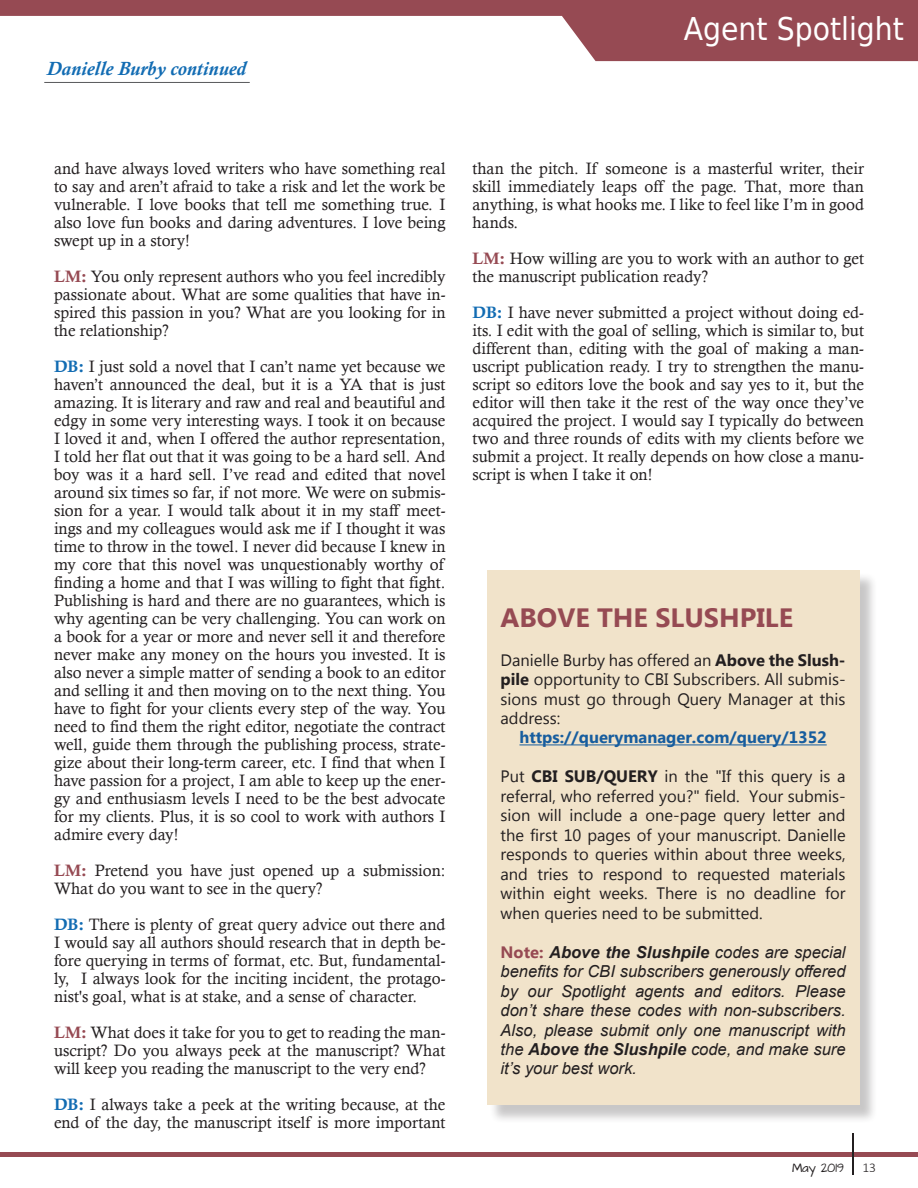
<style>
.page{position:relative;width:918px;height:1188px;background:#fff}
.page>*{position:absolute;margin:0;border:0;box-sizing:border-box;transform-origin:0 0}
.t1{font:31.5px "DejaVu Sans Condensed";color:#fff}
.At_Presstime_Paragra{font:700 26.4px "Myanmar Text";color:#964a53}
.t2{font:italic 700 19.5px "Calisto";color:#126cb3}
.At_Presstime_Paragra-2{font:16.5px/18px "Calisto";color:#231f20;text-align:justify}
.At_Presstime_Paragra-3{font:16.5px/19.5px "Myanmar Text";color:#231f20;text-align:justify}
.At_Presstime_Paragra-4{font:italic 16.5px/19.5px "Arial";color:#231f20;text-align:justify}
.At_Presstime_Paragra-5{font:700 16.5px "Myanmar Text";color:#175d9e}
.t3{font:300 13.5px "Calibri";color:#231f20}
.t4{font:10.2px "Architects Daughter";color:#231f20}
.s1{font-family:"Calis MT Bol";color:#964a53}
.s2{font-family:"Calis MT Bol";color:#126cb3}
.s3{font-weight:700}
.s4{font-family:"Myanmar Text";font-weight:700;font-style:normal;color:#964a53}
</style>
<div class="page">
<svg style="left:0;top:0;width:918px;height:61px;fill:#964a53"></svg>
<hr style="left:0;top:1153px;width:918px;height:4px;background:#964a53">
<hr style="left:852px;top:1133px;width:2px;height:42px;background:#231f20">
<hr style="left:44px;top:82px;width:206px;height:1px;background:#57585a">
<div style="left:489px;top:572px;width:389px;height:552px;background:#231f20;opacity:.25"></div>
<div style="left:487px;top:570px;width:372px;height:535px;background:#f1e3ca"></div>
<hr style="left:519px;top:744px;width:308px;height:1px;background:#175d9e">
<p class="t2" style="left:47px;top:57px;width:201px">Danielle Burby continued</p>
<p class="t1" style="left:684px;top:3px;width:222px">Agent Spotlight</p>
<p class="At_Presstime_Paragra-2" style="left:54px;top:159px;width:393px">and have always loved writers who have something real to say and aren’t afraid to take a risk and let the work be vulnerable. I love books that tell me something true. I also love fun books and daring adventures. I love being swept up in a story!</p>
<p class="At_Presstime_Paragra-2" style="left:54px;top:267px;width:393px"><span class="s1">LM:</span> You only represent authors who you feel incredibly passionate about. What are some qualities that have in&shy;spired this passion in you? What are you looking for in the relationship?</p>
<p class="At_Presstime_Paragra-2" style="left:54px;top:357px;width:393px"><span class="s2">DB:</span> I just sold a novel that I can’t name yet because we haven’t announced the deal, but it is a YA that is just amazing. It is literary and raw and real and beautiful and edgy in some very interesting ways. I took it on because I loved it and, when I offered the author representation, I told her flat out that it was going to be a hard sell. And boy was it a hard sell. I’ve read and edited that novel around six times so far, if not more. We were on submis&shy;sion for a year. I would talk about it in my staff meet&shy;ings and my colleagues would ask me if I thought it was time to throw in the towel. I never did because I knew in my core that this novel was unquestionably worthy of finding a home and that I was willing to fight that fight.<br>Publishing is hard and there are no guarantees, which is why agenting can be very challenging. You can work on a book for a year or more and never sell it and therefore never make any money on the hours you invested. It is also never a simple matter of sending a book to an editor and selling it and then moving on to the next thing. You have to fight for your clients every step of the way. You need to find them the right editor, negotiate the contract well, guide them through the publishing process, strate&shy;gize about their long-term career, etc. I find that when I have passion for a project, I am able to keep up the ener&shy;gy and enthusiasm levels I need to be the best advocate for my clients. Plus, it is so cool to work with authors I admire every day!</p>
<p class="At_Presstime_Paragra-2" style="left:54px;top:861px;width:393px"><span class="s1">LM:</span> Pretend you have just opened up a submission:<br>What do you want to see in the query?</p>
<p class="At_Presstime_Paragra-2" style="left:54px;top:915px;width:393px"><span class="s2">DB:</span> There is plenty of great query advice out there and I would say all authors should research that in depth be&shy;fore querying in terms of format, etc. But, fundamental&shy;ly, I always look for the inciting incident, the protago&shy;nist's goal, what is at stake, and a sense of character.</p>
<p class="At_Presstime_Paragra-2" style="left:54px;top:1023px;width:393px"><span class="s1">LM:</span> What does it take for you to get to reading the man&shy;uscript? Do you always peek at the manuscript? What will keep you reading the manuscript to the very end?</p>
<p class="At_Presstime_Paragra-2" style="left:54px;top:1095px;width:393px"><span class="s2">DB:</span> I always take a peek at the writing because, at the end of the day, the manuscript itself is more important</p>
<p class="At_Presstime_Paragra-2" style="left:472px;top:159px;width:393px">than the pitch. If someone is a masterful writer, their skill immediately leaps off the page. That, more than anything, is what hooks me. I like to feel like I’m in good hands.</p>
<p class="At_Presstime_Paragra-2" style="left:472px;top:249px;width:393px"><span class="s1">LM:</span> How willing are you to work with an author to get the manuscript publication ready?</p>
<p class="At_Presstime_Paragra-2" style="left:472px;top:303px;width:393px"><span class="s2">DB:</span> I have never submitted a project without doing ed&shy;its. I edit with the goal of selling, which is similar to, but different than, editing with the goal of making a man&shy;uscript publication ready. I try to strengthen the manu&shy;script so editors love the book and say yes to it, but the editor will then take it the rest of the way once they’ve acquired the project. I would say I typically do between two and three rounds of edits with my clients before we submit a project. It really depends on how close a manu&shy;script is when I take it on!</p>
<p class="At_Presstime_Paragra" style="left:501px;top:602px;width:294px">ABOVE THE SLUSHPILE</p>
<p class="At_Presstime_Paragra-3" style="left:501px;top:650px;width:347px">Danielle Burby has offered an <span class="s3">Above the Slush&shy;pile</span> opportunity to CBI Subscribers. All submis&shy;sions must go through Query Manager at this address:</p>
<p class="At_Presstime_Paragra-5" style="left:519px;top:728px;width:309px">https://querymanager.com/query/1352</p>
<p class="At_Presstime_Paragra-3" style="left:501px;top:767px;width:347px">Put <span class="s3">CBI SUB/QUERY</span> in the "If this query is a referral, who referred you?" field. Your submis&shy;sion will include a one-page query letter and the first 10 pages of your manuscript. Danielle responds to queries within about three weeks, and tries to respond to requested materials within eight weeks. There is no deadline for when queries need to be submitted.</p>
<p class="At_Presstime_Paragra-4" style="left:501px;top:942px;width:347px"><span class="s4">Note:</span> <span class="s3">Above the Slushpile</span> codes are special benefits for CBI subscribers generously offered by our Spotlight agents and editors. Please don’t share these codes with non-subscribers.<br>Also, please submit only one manuscript with the <span class="s3">Above the Slushpile</span> code, and make sure it’s your best work.</p>
<p class="t4" style="left:792px;top:1161px;width:53px">May 2019</p>
<p class="t3" style="left:862px;top:1159px;width:15px">13</p>
</div>
